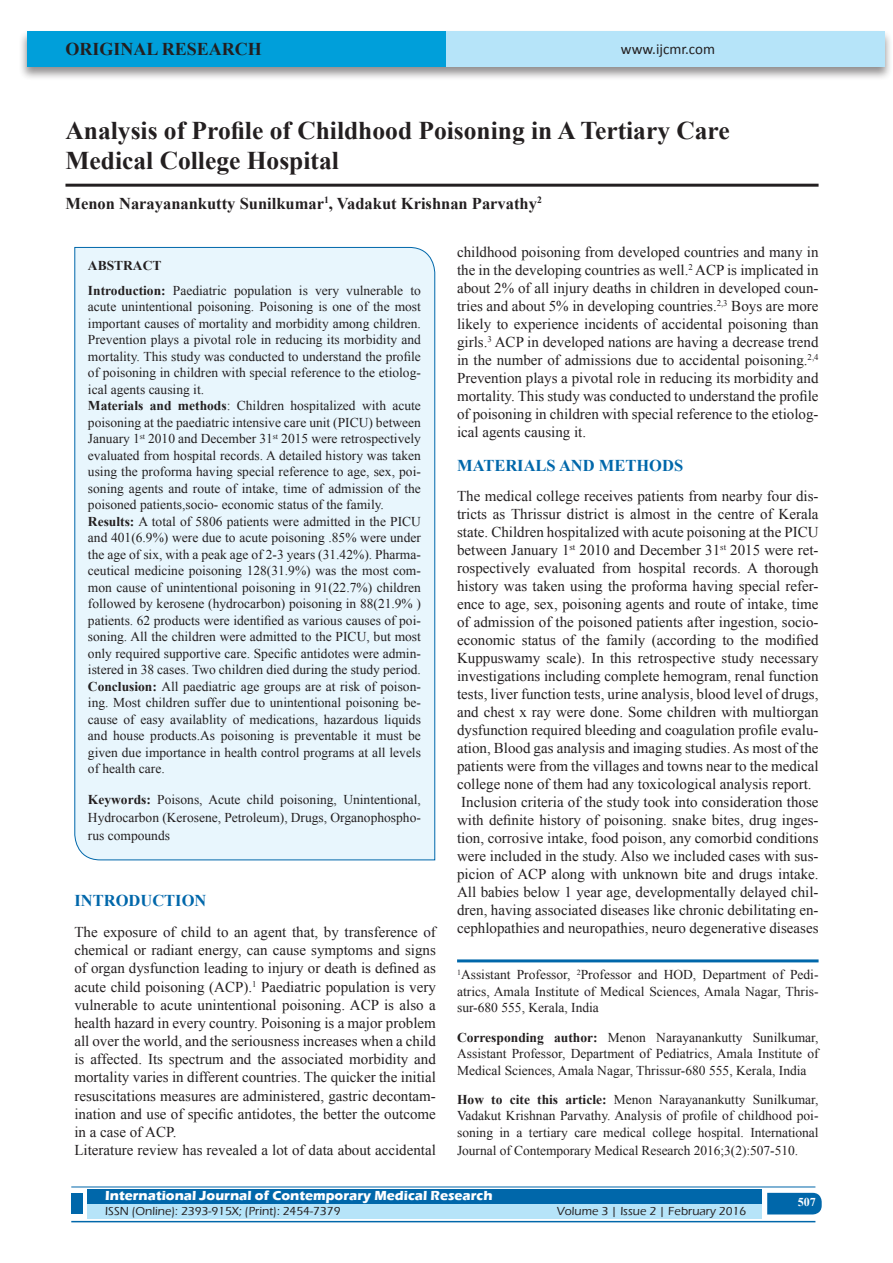
<style>
.page{position:relative;width:893px;height:1263px;background:#fff}
.page>*{position:absolute;margin:0;border:0;box-sizing:border-box;transform-origin:0 0}
.A_Title_New{font:700 25.5px/30px "Times New Roman";color:#231f20}
.AT_new{font:700 18px "Times New Roman";color:#231f20}
.AU-New{font:700 16.5px "Times New Roman";color:#231f20}
.t1{font:700 16.5px "Times New Roman";color:#0067aa}
.TX_New{font:15px/18px "Times New Roman";color:#231f20;text-align:justify}
.t2{font:15px "Calibri";color:#231f20}
.HTC_new{font:13.5px/16.5px "Times New Roman";color:#231f20}
.Corresponding{font:13.5px/16.5px "Times New Roman";color:#231f20;text-align:justify}
.Affi_New{font:13.5px/16.5px "Times New Roman";color:#231f20;text-align:justify}
.t3{font:700 13.5px "Eras ITC";color:#fff}
.t4{font:500 12px "Eras ITC";color:#231f20}
.t5{font:700 12px "Times New Roman";color:#fff}
.s1{font-weight:700}
</style>
<div class="page">
<div style="left:19px;top:29px;width:874px;height:52px;background:#231f20;opacity:.5"></div>
<div style="left:27px;top:31px;width:858px;height:35px;background:#b6e4f9"></div>
<div style="left:27px;top:31px;width:419px;height:35px;background:#009fda"></div>
<div style="left:87px;top:1189px;width:674px;height:15px;background:#0067aa"></div>
<div style="left:87px;top:1204px;width:674px;height:15px;background:#b6e4f9"></div>
<svg style="left:767px;top:1193px;width:55px;height:21px"></svg>
<hr style="left:71px;top:1186px;width:744px;height:1px;background:#0067aa">
<hr style="left:71px;top:1221px;width:744px;height:1px;background:#0067aa">
<div style="left:71px;top:1193px;width:12px;height:21px;background:#0067aa"></div>
<hr style="left:65px;top:184px;width:754px;height:3px;background:#231f20">
<div style="left:74px;top:247px;width:361px;height:614px;background:#e8f6fd"></div>
<hr style="left:457px;top:959px;width:362px;height:3px;background:#0067aa">
<p class="AT_new" style="left:65px;top:36px;width:198px">ORIGINAL RESEARCH</p>
<p class="t2" style="left:621px;top:40px;width:96px">www.ijcmr.com</p>
<p class="A_Title_New" style="left:65px;top:115px;width:666px">Analysis of Profile of Childhood Poisoning in A Tertiary Care<br>Medical College Hospital</p>
<p class="AU-New" style="left:65px;top:192px;width:478px">Menon Narayanankutty Sunilkumar<sup>1</sup>, Vadakut Krishnan Parvathy<sup>2</sup></p>
<p class="HTC_new" style="left:88px;top:252px;width:335px;line-height:25px"><span class="s1">ABSTRACT<br>Introduction:</span> Paediatric population is very vulnerable to</p>
<p class="HTC_new" style="left:88px;top:298px;width:335px">acute unintentional poisoning. Poisoning is one of the most important causes of mortality and morbidity among children.<br>Prevention plays a pivotal role in reducing its morbidity and mortality. This study was conducted to understand the profile of poisoning in children with special reference to the etiolog&shy;ical agents causing it.<br><span class="s1">Materials and methods</span>: Children hospitalized with acute poisoning at the paediatric intensive care unit (PICU) between January 1<sup>st</sup> 2010 and December 31<sup>st</sup> 2015 were retrospectively evaluated from hospital records. A detailed history was taken using the proforma having special reference to age, sex, poi&shy;soning agents and route of intake, time of admission of the poisoned patients,socio- economic status of the family.<br><span class="s1">Results:</span> A total of 5806 patients were admitted in the PICU and 401(6.9%) were due to acute poisoning .85% were under the age of six, with a peak age of 2-3 years (31.42%). Pharma&shy;ceutical medicine poisoning 128(31.9%) was the most com&shy;mon cause of unintentional poisoning in 91(22.7%) children followed by kerosene (hydrocarbon) poisoning in 88(21.9% ) patients. 62 products were identified as various causes of poi&shy;soning. All the children were admitted to the PICU, but most only required supportive care. Specific antidotes were admin&shy;istered in 38 cases. Two children died during the study period.<br><span class="s1">Conclusion:</span> All paediatric age groups are at risk of poison&shy;ing. Most children suffer due to unintentional poisoning be&shy;cause of easy availablity of medications, hazardous liquids and house products.As poisoning is preventable it must be given due importance in health control programs at all levels of health care.</p>
<p class="HTC_new" style="left:88px;top:790px;width:335px;line-height:18px;text-align:justify"><span class="s1">Keywords:</span> Poisons, Acute child poisoning, Unintentional, Hydrocarbon (Kerosene, Petroleum), Drugs, Organophospho&shy;rus compounds</p>
<h1 class="t1" style="left:74px;top:889px;width:133px">INTRODUCTION</h1>
<p class="TX_New" style="left:74px;top:923px;width:363px">The exposure of child to an agent that, by transference of chemical or radiant energy, can cause symptoms and signs of organ dysfunction leading to injury or death is defined as acute child poisoning (ACP).<sup>1</sup> Paediatric population is very vulnerable to acute unintentional poisoning. ACP is also a health hazard in every country. Poisoning is a major problem all over the world, and the seriousness increases when a child is affected. Its spectrum and the associated morbidity and mortality varies in different countries. The quicker the initial resuscitations measures are administered, gastric decontam&shy;ination and use of specific antidotes, the better the outcome in a case of ACP.</p>
<p class="TX_New" style="left:74px;top:1141px;width:363px">Literature review has revealed a lot of data about accidental</p>
<p class="TX_New" style="left:457px;top:243px;width:363px">childhood poisoning from developed countries and many in the in the developing countries as well.<sup>2</sup> ACP is implicated in about 2% of all injury deaths in children in developed coun&shy;tries and about 5% in developing countries.<sup>2,3</sup> Boys are more likely to experience incidents of accidental poisoning than girls.<sup>3</sup> ACP in developed nations are having a decrease trend in the number of admissions due to accidental poisoning.<sup>2,4<br></sup>Prevention plays a pivotal role in reducing its morbidity and mortality. This study was conducted to understand the profile of poisoning in children with special reference to the etiolog&shy;ical agents causing it.</p>
<h1 class="t1" style="left:457px;top:454px;width:228px">MATERIALS AND METHODS</h1>
<p class="TX_New" style="left:457px;top:487px;width:363px">The medical college receives patients from nearby four dis&shy;tricts as Thrissur district is almost in the centre of Kerala state. Children hospitalized with acute poisoning at the PICU between January 1<sup>st</sup> 2010 and December 31<sup>st</sup> 2015 were ret&shy;rospectively evaluated from hospital records. A thorough history was taken using the proforma having special refer&shy;ence to age, sex, poisoning agents and route of intake, time of admission of the poisoned patients after ingestion, socio&shy;economic status of the family (according to the modified Kuppuswamy scale). In this retrospective study necessary investigations including complete hemogram, renal function tests, liver function tests, urine analysis, blood level of drugs, and chest x ray were done. Some children with multiorgan dysfunction required bleeding and coagulation profile evalu&shy;ation, Blood gas analysis and imaging studies. As most of the patients were from the villages and towns near to the medical college none of them had any toxicological analysis report.</p>
<p class="TX_New" style="left:457px;top:793px;width:363px">Inclusion criteria of the study took into consideration those with definite history of poisoning. snake bites, drug inges&shy;tion, corrosive intake, food poison, any comorbid conditions were included in the study. Also we included cases with sus&shy;picion of ACP along with unknown bite and drugs intake.<br>All babies below 1 year age, developmentally delayed chil&shy;dren, having associated diseases like chronic debilitating en&shy;cephlopathies and neuropathies, neuro degenerative diseases</p>
<p class="Affi_New" style="left:457px;top:966px;width:363px"><sup>1</sup>Assistant Professor, <sup>2</sup>Professor and HOD, Department of Pedi&shy;atrics, Amala Institute of Medical Sciences, Amala Nagar, Thris&shy;sur-680 555, Kerala, India</p>
<p class="Corresponding" style="left:457px;top:1029px;width:363px"><span class="s1">Corresponding author:</span> Menon Narayanankutty Sunilkumar, Assistant Professor, Department of Pediatrics, Amala Institute of Medical Sciences, Amala Nagar, Thrissur-680 555, Kerala, India</p>
<p class="HTC_new" style="left:457px;top:1091px;width:363px;text-align:justify"><span class="s1">How to cite this article:</span> Menon Narayanankutty Sunilkumar, Vadakut Krishnan Parvathy. Analysis of profile of childhood poi&shy;soning in a tertiary care medical college hospital. International</p>
<p class="HTC_new" style="left:457px;top:1142px;width:342px">Journal of Contemporary Medical Research 2016;3(2):507-510.</p>
<p class="t3" style="left:105px;top:1188px;width:389px">International Journal of Contemporary Medical Research</p>
<p class="t4" style="left:105px;top:1204px;width:237px">ISSN (Online): 2393-915X; (Print): 2454-7379</p>
<p class="t4" style="left:557px;top:1204px;width:191px">Volume 3 | Issue 2 | February 2016</p>
<h4 class="t5" style="left:798px;top:1194px;width:19px">507</h4>
</div>
